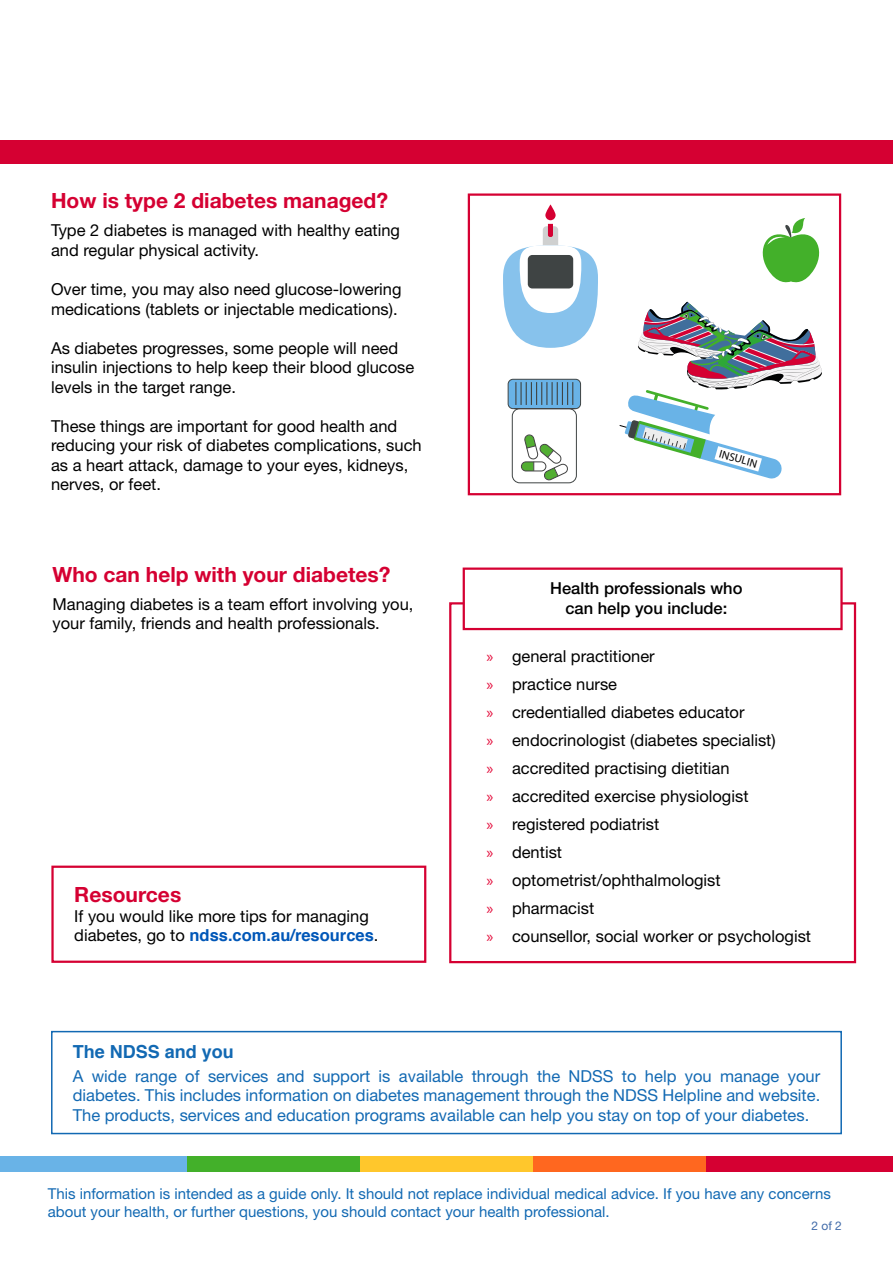
<style>
.page{position:relative;width:893px;height:1263px;background:#fff}
.page>*{position:absolute;margin:0;border:0;box-sizing:border-box;transform-origin:0 0}
.t1{font:700 21px "Helvetica Neue LT Std";color:#d50032}
.t2{font:700 18px "Helvetica";color:#1269b3}
.t3{font:16.5px/28px "Helvetica Neue LT Std";color:#000}
.t4{font:16.5px/19.8px "Helvetica Neue LT Std";color:#1269b3;text-align:justify}
.t5{font:500 16.5px/19.5px "Helvetica Neue LT Std";color:#000;text-align:center}
.t6{font:700 16.5px "Helvetica";color:#0057b8}
.t7{font:15px/18px "Helvetica Neue LT Std";color:#1269b3}
.t8{font:12px "Helvetica Neue LT Std";color:#416ba9}
.t9{font:11.4px "Myriad Pro";color:#000}
.s1{font-family:"Helvetica Neue LT Std";font-weight:400;color:#000}
.s2{font-family:"Myriad Pro";color:#e30b3a}
</style>
<div class="page">
<div style="left:706px;top:1156px;width:187px;height:16px;background:#d50032"></div>
<div style="left:0;top:1156px;width:187px;height:16px;background:#69b3e7"></div>
<div style="left:187px;top:1156px;width:173px;height:16px;background:#43b02a"></div>
<div style="left:533px;top:1156px;width:173px;height:16px;background:#ff671f"></div>
<div style="left:360px;top:1156px;width:173px;height:16px;background:#ffc72c"></div>
<div style="left:0;top:140px;width:893px;height:23px;background:#d50032"></div>
<div style="left:449px;top:602px;width:407px;height:361px;border:2px solid #d50032"></div>
<div style="left:464px;top:569px;width:377px;height:60px;background:#fff"></div>
<div style="left:463px;top:567px;width:380px;height:63px;border:2px solid #d50032"></div>
<div style="left:51px;top:865px;width:375px;height:98px;border:2px solid #d50032"></div>
<div style="left:51px;top:1031px;width:791px;height:103px;border:2px solid #1269b3"></div>
<div style="left:543px;top:226px;width:15px;height:33px;background:#cfd0d0;border-radius:4px"></div>
<svg style="left:545px;top:204px;width:11px;height:16px"></svg>
<svg style="left:503px;top:245px;width:95px;height:103px"></svg>
<div style="left:528px;top:255px;width:45px;height:33px;background:#3f4444;border-radius:4px"></div>
<svg style="left:548px;top:224px;width:5px;height:13px"></svg>
<div style="left:512px;top:408px;width:65px;height:75px;border:1px solid #3f4444;border-radius:8px"></div>
<div style="left:508px;top:379px;width:73px;height:30px;background:#69b3e7;border-radius:5px"></div>
<div style="left:508px;top:379px;width:73px;height:30px;border:1px solid #3f4444;border-radius:5px"></div>
<div style="left:521px;top:462px;width:25px;height:9px;border:1px solid #424242;border-radius:5px"></div>
<svg style="left:522px;top:434px;width:46px;height:47px"></svg>
<svg style="left:515px;top:382px;width:1px;height:23px"></svg>
<hr style="left:520px;top:382px;width:2px;height:23px;background:#3f4444">
<svg style="left:526px;top:382px;width:21px;height:23px"></svg>
<hr style="left:551px;top:382px;width:2px;height:23px;background:#3f4444">
<svg style="left:557px;top:382px;width:16px;height:23px"></svg>
<hr style="left:514px;top:408px;width:61px;height:1px;background:#424242">
<div style="left:468px;top:193px;width:373px;height:302px;border:2px solid #d50032"></div>
<svg style="left:619px;top:302px;width:203px;height:177px"></svg>
<svg style="left:762px;top:218px;width:58px;height:65px"></svg>
<p class="t1" style="left:51px;top:188px;width:339px">How is type 2 diabetes managed?</p>
<p class="t3" style="left:51px;top:221px;width:351px;line-height:19.5px">Type 2 diabetes is managed with healthy eating and regular physical activity.</p>
<p class="t3" style="left:51px;top:279px;width:352px;line-height:19.5px">Over time, you may also need glucose-lowering medications (tablets or injectable medications).</p>
<p class="t3" style="left:51px;top:338px;width:365px;line-height:19.5px">As diabetes progresses, some people will need insulin injections to help keep their blood glucose levels in the target range.</p>
<p class="t3" style="left:51px;top:416px;width:372px;line-height:19.5px">These things are important for good health and reducing your risk of diabetes complications, such as a heart attack, damage to your eyes, kidneys, nerves, or feet.</p>
<p class="t1" style="left:53px;top:561px;width:339px">Who can help with your diabetes?</p>
<p class="t3" style="left:53px;top:594px;width:362px;line-height:19.5px">Managing diabetes is a team effort involving you, your family, friends and health professionals.</p>
<p class="t1" style="left:74px;top:881px;width:108px">Resources</p>
<p class="t3" style="left:74px;top:901px;width:296px">If you would like more tips for managing</p>
<p class="t6" style="left:74px;top:925px;width:306px"><span class="s1">diabetes, go to</span> ndss.com.au/resources<span class="s1">.</span></p>
<p class="t9" style="left:721px;top:447px;width:40px;rotate:16deg">INSULIN</p>
<p class="t5" style="left:550px;top:578px;width:194px">Health professionals who can help you include:</p>
<p class="t3" style="left:486px;top:642px;width:326px"><span class="s2">»</span> general practitioner<br><span class="s2">»</span> practice nurse<br><span class="s2">»</span> credentialled diabetes educator<br><span class="s2">»</span> endocrinologist (diabetes specialist)<br><span class="s2">»</span> accredited practising dietitian<br><span class="s2">»</span> accredited exercise physiologist<br><span class="s2">»</span> registered podiatrist<br><span class="s2">»</span> dentist<br><span class="s2">»</span> optometrist/ophthalmologist<br><span class="s2">»</span> pharmacist<br><span class="s2">»</span> counsellor, social worker or psychologist</p>
<p class="t2" style="left:73px;top:1040px;width:163px">The NDSS and you</p>
<p class="t4" style="left:73px;top:1065px;width:749px">A wide range of services and support is available through the NDSS to help you manage your diabetes. This includes information on diabetes management through the NDSS Helpline and website.<br>The products, services and education programs available can help you stay on top of your diabetes.</p>
<p class="t7" style="left:48px;top:1184px;width:784px">This information is intended as a guide only. It should not replace individual medical advice. If you have any concerns about your health, or further questions, you should contact your health professional.</p>
<p class="t8" style="left:811px;top:1219px;width:32px">2 of 2</p>
</div>
